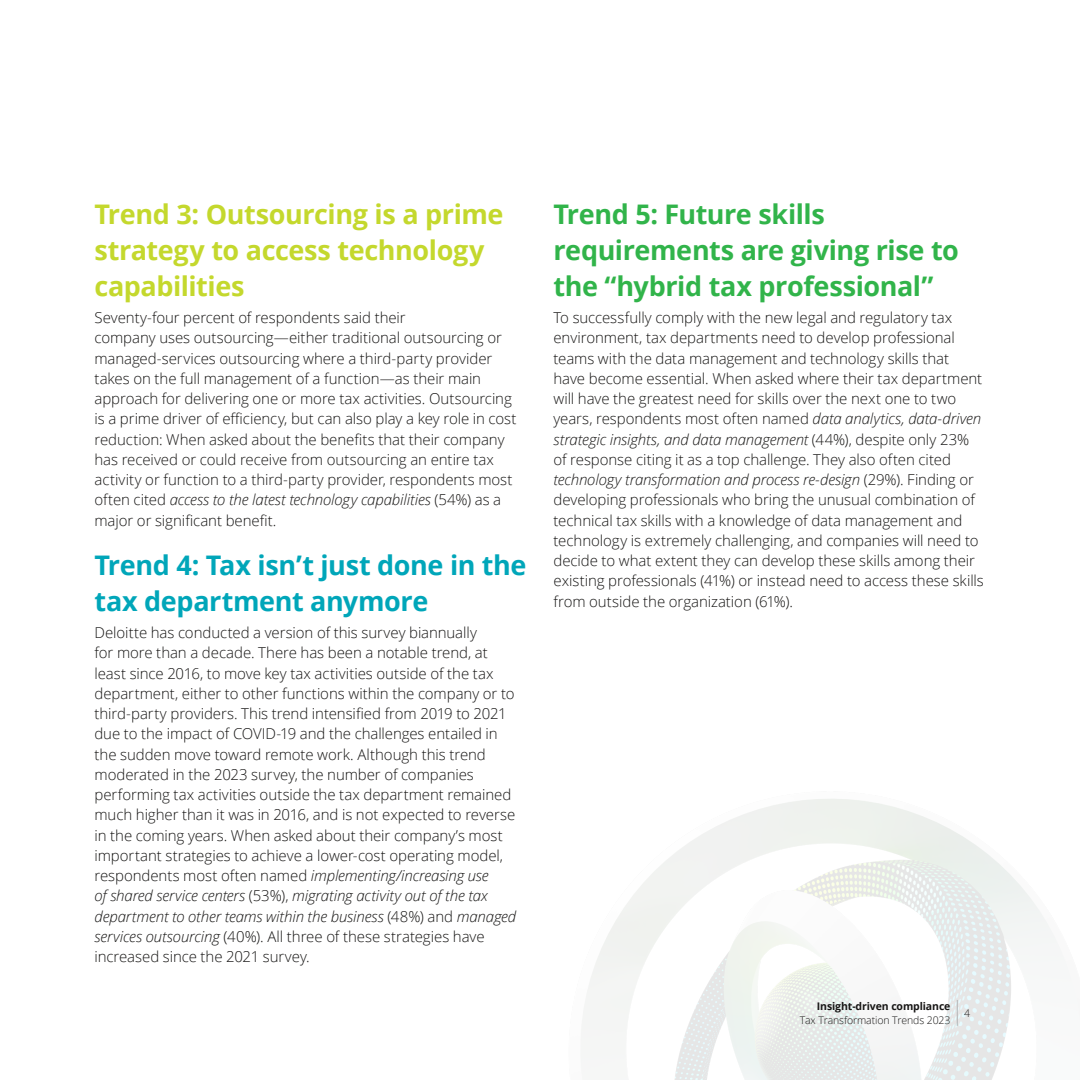
<style>
.page{position:relative;width:1080px;height:1080px;background:#fff}
.page>*{position:absolute;margin:0;border:0;box-sizing:border-box;transform-origin:0 0}
.Body_copy__8_5_12pt{font:700 27px/36px "Open Sans";letter-spacing:-.015em;color:#31b44a}
.Body_copy__8_5_12pt-2{font:700 27px/36px "Open Sans";letter-spacing:-.015em;color:#c4d82d}
.Body_copy__8_5_12pt-3{font:700 27px/36px "Open Sans";letter-spacing:-.015em;color:#00a6b9}
.Body_copy__8_5_12pt-4{font:300 15px/20.2px "Open Sans";letter-spacing:-.005em;color:#171615}
.t1{font:300 10.5px "Open Sans";letter-spacing:-.01em;color:#171615}
.t2{font:700 10.5px "Open Sans";letter-spacing:-.01em;color:#171615}
.s1{font-style:italic}
</style>
<div class="page">
<img style="left:582px;top:799px;width:475px;height:281px">
<svg style="left:957px;top:1000px;width:1px;height:26px"></svg>
<p class="Body_copy__8_5_12pt-2" style="left:94px;top:196px;width:411px">Trend 3: Outsourcing is a prime strategy to access technology capabilities</p>
<p class="Body_copy__8_5_12pt-4" style="left:94px;top:307px;width:424px">Seventy-four percent of respondents said their<br>company uses outsourcing—either traditional outsourcing or managed-services outsourcing where a third-party provider takes on the full management of a function—as their main approach for delivering one or more tax activities. Outsourcing is a prime driver of efficiency, but can also play a key role in cost reduction: When asked about the benefits that their company has received or could receive from outsourcing an entire tax activity or function to a third-party provider, respondents most often cited <span class="s1">access to the latest technology capabilities</span> (54%) as a major or significant benefit.</p>
<p class="Body_copy__8_5_12pt-3" style="left:94px;top:547px;width:434px">Trend 4: Tax isn’t just done in the tax department anymore</p>
<p class="Body_copy__8_5_12pt-4" style="left:94px;top:622px;width:423px">Deloitte has conducted a version of this survey biannually<br>for more than a decade. There has been a notable trend, at least since 2016, to move key tax activities outside of the tax department, either to other functions within the company or to third-party providers. This trend intensified from 2019 to 2021 due to the impact of COVID-19 and the challenges entailed in the sudden move toward remote work. Although this trend moderated in the 2023 survey, the number of companies performing tax activities outside the tax department remained much higher than it was in 2016, and is not expected to reverse in the coming years. When asked about their company’s most important strategies to achieve a lower-cost operating model, respondents most often named <span class="s1">implementing/increasing use<br>of shared service centers</span> (53%), <span class="s1">migrating activity out of the tax department to other teams within the business</span> (48%) and <span class="s1">managed services outsourcing</span> (40%). All three of these strategies have increased since the 2021 survey.</p>
<p class="Body_copy__8_5_12pt" style="left:554px;top:196px;width:407px">Trend 5: Future skills requirements are giving rise to the “hybrid tax professional”</p>
<p class="Body_copy__8_5_12pt-4" style="left:554px;top:307px;width:432px">To successfully comply with the new legal and regulatory tax environment, tax departments need to develop professional teams with the data management and technology skills that have become essential. When asked where their tax department will have the greatest need for skills over the next one to two years, respondents most often named <span class="s1">data analytics, data-driven strategic insights, and data management</span> (44%), despite only 23% of response citing it as a top challenge. They also often cited <span class="s1">technology transformation and process re-design</span> (29%). Finding or developing professionals who bring the unusual combination of technical tax skills with a knowledge of data management and technology is extremely challenging, and companies will need to decide to what extent they can develop these skills among their existing professionals (41%) or instead need to access these skills from outside the organization (61%).</p>
<p class="t2" style="left:817px;top:999px;width:135px">Insight-driven compliance</p>
<p class="t1" style="left:800px;top:1013px;width:152px">Tax Transformation Trends 2023</p>
<p class="t1" style="left:964px;top:1006px;width:7px">4</p>
</div>
